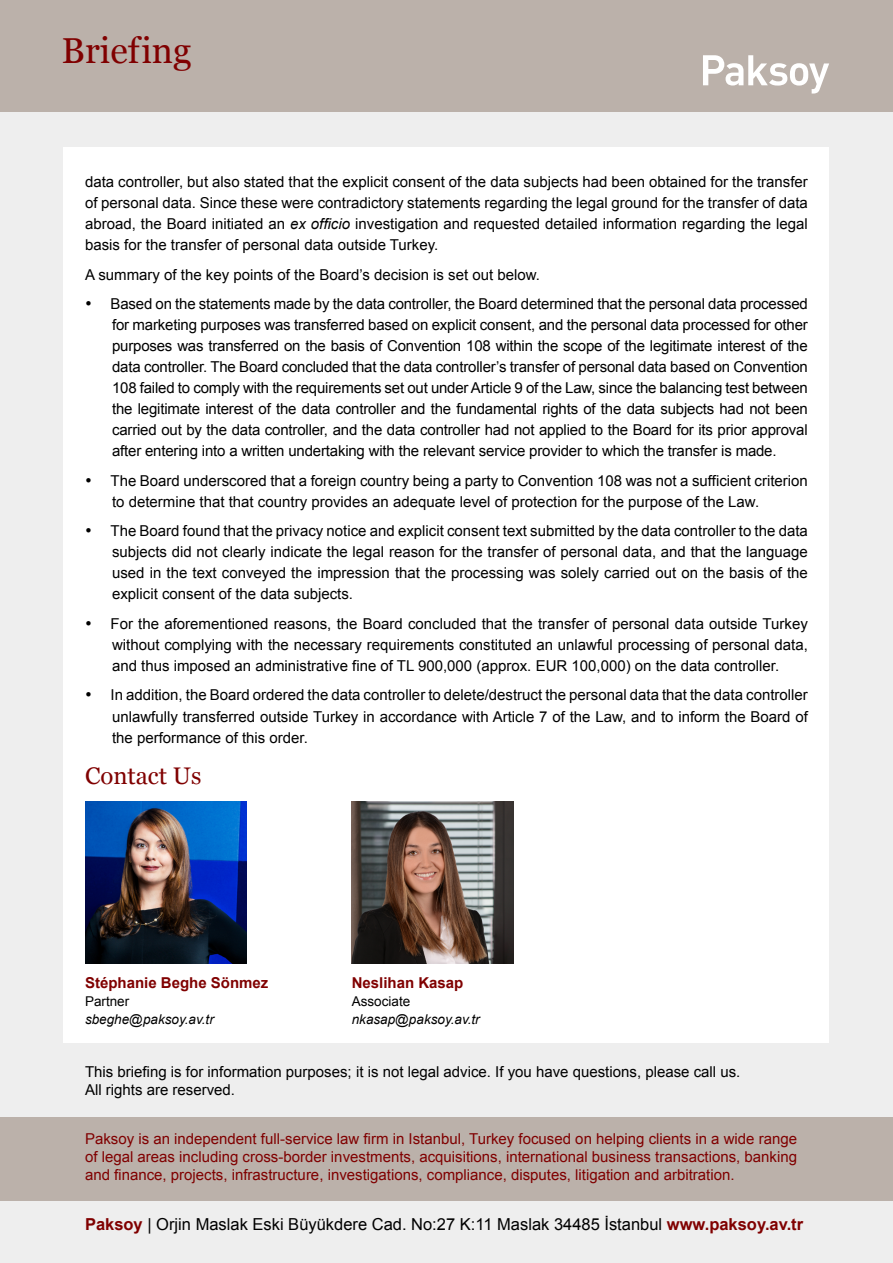
<style>
.page{position:relative;width:893px;height:1263px;background:#eee}
.page>*{position:absolute;margin:0;border:0;box-sizing:border-box;transform-origin:0 0}
.t1{font:36px "Georgia";color:#800000}
.t2{font:24px "Georgia";color:#800000}
.t3{font:16.5px "Arial";color:#000}
.t4{font:15px/21px "Arial";color:#000;text-align:justify}
.t5{font:15px/18px "Arial";color:#800000;text-align:justify}
.t6{font:700 15px "Arial";color:#800000}
.t7{font:italic 13.5px "Arial";color:#000}
.t8{font:13.5px "Arial";color:#000}
.s1{font-style:italic}
.s2{font-weight:700;color:#800000}
</style>
<div class="page">
<div style="left:0;top:0;width:893px;height:112px;background:#bbb1aa"></div>
<div style="left:64px;top:147px;width:765px;height:896px;background:#fff"></div>
<svg style="left:703px;top:55px;width:126px;height:39px"></svg>
<div style="left:0;top:1117px;width:893px;height:83px;background:#bbb1aa"></div>
<img style="left:85px;top:801px;width:162px;height:162px">
<img style="left:352px;top:801px;width:161px;height:162px">
<h1 class="t1" style="left:62px;top:25px;width:131px">Briefing</h1>
<p class="t4" style="left:85px;top:172px;width:724px">data controller, but also stated that the explicit consent of the data subjects had been obtained for the transfer of personal data. Since these were contradictory statements regarding the legal ground for the transfer of data abroad, the Board initiated an <span class="s1">ex officio</span> investigation and requested detailed information regarding the legal basis for the transfer of personal data outside Turkey.</p>
<p class="t4" style="left:85px;top:264px;width:456px">A summary of the key points of the Board’s decision is set out below.</p>
<p class="t4" style="left:112px;top:294px;width:697px;text-indent:-27px">• Based on the statements made by the data controller, the Board determined that the personal data processed for marketing purposes was transferred based on explicit consent, and the personal data processed for other purposes was transferred on the basis of Convention 108 within the scope of the legitimate interest of the data controller. The Board concluded that the data controller’s transfer of personal data based on Convention 108 failed to comply with the requirements set out under Article 9 of the Law, since the balancing test between the legitimate interest of the data controller and the fundamental rights of the data subjects had not been carried out by the data controller, and the data controller had not applied to the Board for its prior approval after entering into a written undertaking with the relevant service provider to which the transfer is made.</p>
<p class="t4" style="left:112px;top:470px;width:697px;text-indent:-27px">• The Board underscored that a foreign country being a party to Convention 108 was not a sufficient criterion to determine that that country provides an adequate level of protection for the purpose of the Law.</p>
<p class="t4" style="left:112px;top:521px;width:697px;text-indent:-27px">• The Board found that the privacy notice and explicit consent text submitted by the data controller to the data subjects did not clearly indicate the legal reason for the transfer of personal data, and that the language used in the text conveyed the impression that the processing was solely carried out on the basis of the explicit consent of the data subjects.</p>
<p class="t4" style="left:112px;top:613px;width:697px;text-indent:-27px">• For the aforementioned reasons, the Board concluded that the transfer of personal data outside Turkey without complying with the necessary requirements constituted an unlawful processing of personal data, and thus imposed an administrative fine of TL 900,000 (approx. EUR 100,000) on the data controller.</p>
<p class="t4" style="left:112px;top:685px;width:697px;text-indent:-27px">• In addition, the Board ordered the data controller to delete/destruct the personal data that the data controller unlawfully transferred outside Turkey in accordance with Article 7 of the Law, and to inform the Board of the performance of this order.</p>
<h2 class="t2" style="left:85px;top:758px;width:118px">Contact Us</h2>
<p class="t6" style="left:85px;top:973px;width:185px">Stéphanie Beghe Sönmez</p>
<p class="t8" style="left:85px;top:992px;width:46px">Partner</p>
<p class="t7" style="left:85px;top:1010px;width:130px">sbeghe@paksoy.av.tr</p>
<p class="t6" style="left:352px;top:973px;width:113px">Neslihan Kasap</p>
<p class="t8" style="left:352px;top:992px;width:60px">Associate</p>
<p class="t7" style="left:352px;top:1010px;width:130px">nkasap@paksoy.av.tr</p>
<p class="t4" style="left:85px;top:1063px;width:657px;line-height:18px">This briefing is for information purposes; it is not legal advice. If you have questions, please call us.<br>All rights are reserved.</p>
<p class="t5" style="left:85px;top:1130px;width:714px">Paksoy is an independent full-service law firm in Istanbul, Turkey focused on helping clients in a wide range of legal areas including cross-border investments, acquisitions, international business transactions, banking and finance, projects, infrastructure, investigations, compliance, disputes, litigation and arbitration.</p>
<p class="t3" style="left:85px;top:1214px;width:720px"><span class="s2">Paksoy</span> | Orjin Maslak Eski Büyükdere Cad. No:27 K:11 Maslak 34485 İstanbul <span class="s2">www.paksoy.av.tr</span></p>
</div>
